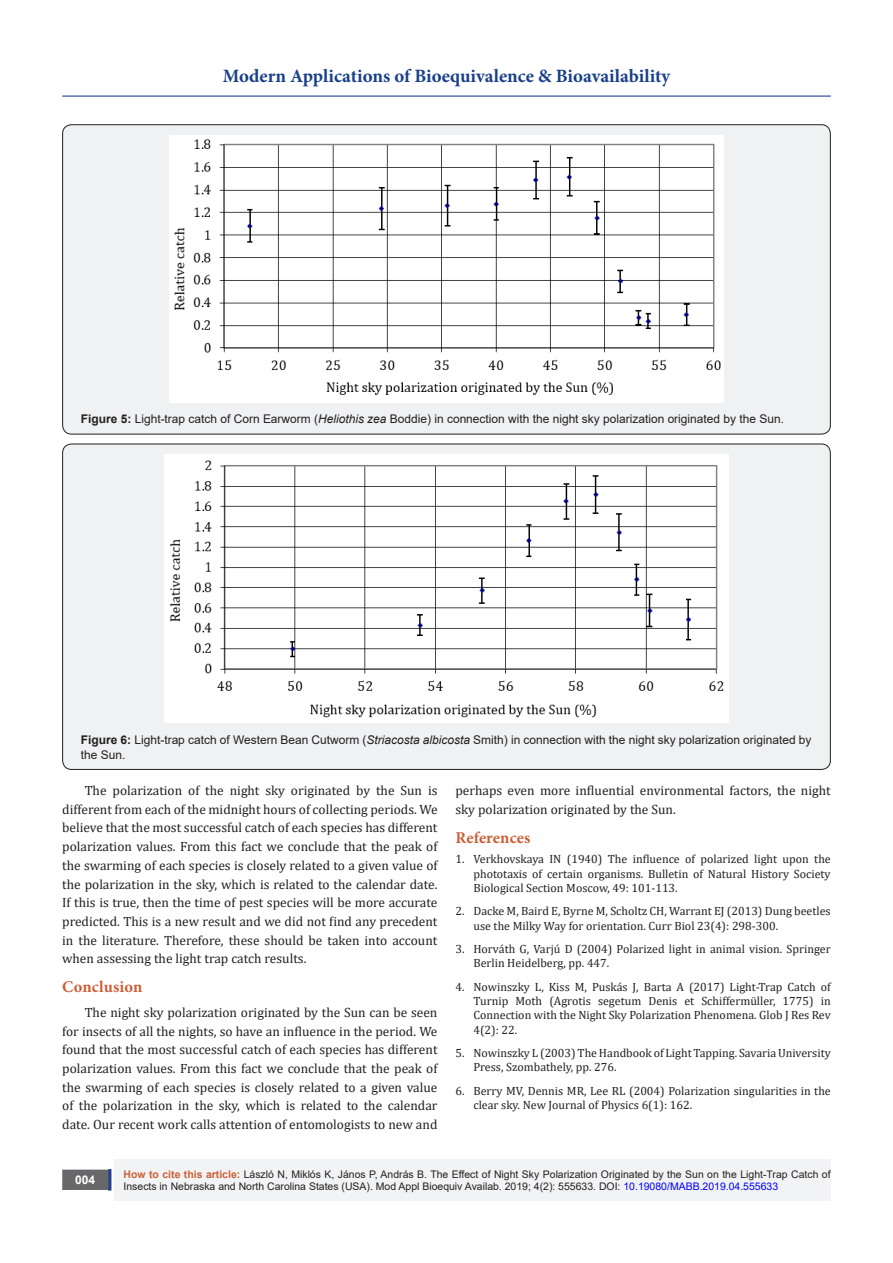
<style>
.page{position:relative;width:893px;height:1263px;background:#fff}
.page>*{position:absolute;margin:0;border:0;box-sizing:border-box;transform-origin:0 0}
.t1{font:700 18.9px "Minion Pro";color:#183f89}
.t2{font:700 16.5px "Minion Pro";letter-spacing:.005em;color:#ca5f37}
.t3{font:13.5px/18.8px "Cambria";color:#231f20;text-align:justify}
.t4{font:12px/14.4px "Cambria";color:#231f20}
.t5{font:12px/14.4px "Arial";color:#231f20}
.t6{font:700 12px "Arial";color:#fff}
.t7{font:10.5px/12.6px "Arial";color:#231f20}
.s1{font-weight:700}
.s2{font-style:italic}
.s3{font-weight:700;color:#ca5f37}
.s4{color:#00f}
</style>
<div class="page">
<div style="left:115px;top:1160px;width:716px;height:41px;background:#f2f3f4"></div>
<div style="left:63px;top:1170px;width:44px;height:19px;background:#68676a"></div>
<div style="left:62px;top:1169px;width:46px;height:21px;border:2px solid #68676a"></div>
<div style="left:108px;top:1169px;width:3px;height:21px;background:#253f8e;border:2px solid #253f8e"></div>
<hr style="left:62px;top:96px;width:769px;height:1px;background:#253f8e">
<div style="left:63px;top:125px;width:767px;height:309px;background:#f0f1f2;border-radius:9px"></div>
<img style="left:169px;top:135px;width:555px;height:268px">
<div style="left:63px;top:444px;width:767px;height:325px;background:#f0f1f2;border-radius:9px"></div>
<img style="left:164px;top:455px;width:564px;height:267px">
<h1 class="t1" style="left:223px;top:63px;width:449px">Modern Applications of Bioequivalence &amp; Bioavailability</h1>
<p class="t5" style="left:81px;top:411px;width:704px"><span class="s1">Figure 5:</span> Light-trap catch of Corn Earworm (<span class="s2">Heliothis zea</span> Boddie) in connection with the night sky polarization originated by the Sun.</p>
<p class="t5" style="left:81px;top:733px;width:732px"><span class="s1">Figure 6:</span> Light-trap catch of Western Bean Cutworm (<span class="s2">Striacosta albicosta</span> Smith) in connection with the night sky polarization originated by the Sun.</p>
<p class="t3" style="left:62px;top:781px;width:377px;text-indent:22px">The polarization of the night sky originated by the Sun is different from each of the midnight hours of collecting periods. We believe that the most successful catch of each species has different polarization values. From this fact we conclude that the peak of the swarming of each species is closely related to a given value of the polarization in the sky, which is related to the calendar date.<br>If this is true, then the time of pest species will be more accurate predicted. This is a new result and we did not find any precedent in the literature. Therefore, these should be taken into account when assessing the light trap catch results.</p>
<p class="t2" style="left:62px;top:975px;width:82px">Conclusion</p>
<p class="t3" style="left:62px;top:1003px;width:377px;text-indent:22px">The night sky polarization originated by the Sun can be seen for insects of all the nights, so have an influence in the period. We found that the most successful catch of each species has different polarization values. From this fact we conclude that the peak of the swarming of each species is closely related to a given value of the polarization in the sky, which is related to the calendar date. Our recent work calls attention of entomologists to new and</p>
<p class="t3" style="left:455px;top:781px;width:377px">perhaps even more influential environmental factors, the night sky polarization originated by the Sun.</p>
<p class="t2" style="left:455px;top:826px;width:77px">References</p>
<p class="t4" style="left:473px;top:852px;width:359px;text-align:justify;text-indent:-18px">1. Verkhovskaya IN (1940) The influence of polarized light upon the phototaxis of certain organisms. Bulletin of Natural History Society Biological Section Moscow, 49: 101-113.</p>
<p class="t4" style="left:473px;top:904px;width:359px;text-indent:-18px">2. Dacke M, Baird E, Byrne M, Scholtz CH, Warrant EJ (2013) Dung beetles use the Milky Way for orientation. Curr Biol 23(4): 298-300.</p>
<p class="t4" style="left:473px;top:941px;width:359px;text-indent:-18px">3. Horváth G, Varjú D (2004) Polarized light in animal vision. Springer<br>Berlin Heidelberg, pp. 447.</p>
<p class="t4" style="left:473px;top:979px;width:359px;text-align:justify;text-indent:-18px">4. Nowinszky L, Kiss M, Puskás J, Barta A (2017) Light-Trap Catch of Turnip Moth (Agrotis segetum Denis et Schiffermüller, 1775) in Connection with the Night Sky Polarization Phenomena. Glob J Res Rev 4(2): 22.</p>
<p class="t4" style="left:473px;top:1045px;width:359px;text-indent:-18px">5. Nowinszky L (2003) The Handbook of Light Tapping. Savaria University<br>Press, Szombathely, pp. 276.</p>
<p class="t4" style="left:473px;top:1083px;width:359px;text-indent:-18px">6. Berry MV, Dennis MR, Lee RL (2004) Polarization singularities in the clear sky. New Journal of Physics 6(1): 162.</p>
<p class="t6" style="left:75px;top:1171px;width:22px">004</p>
<p class="t7" style="left:124px;top:1168px;width:709px"><span class="s3">How to cite this article:</span> László N, Miklós K, János P, András B. The Effect of Night Sky Polarization Originated by the Sun on the Light-Trap Catch of<br>Insects in Nebraska and North Carolina States (USA). Mod Appl Bioequiv Availab. 2019; 4(2): 555633. DOI: <span class="s4">10.19080/MABB.2019.04.555633</span></p>
</div>
